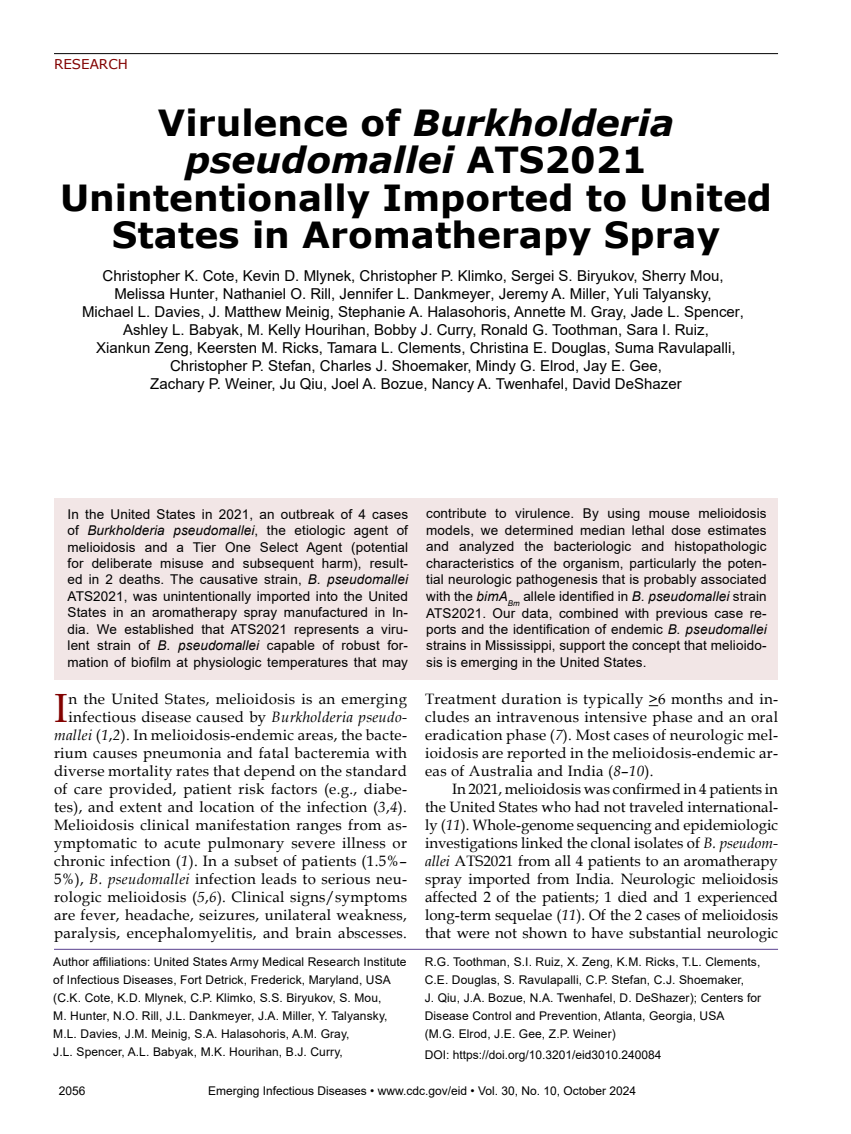
<style>
.page{position:relative;width:851px;height:1134px;background:#fff}
.page>*{position:absolute;margin:0;border:0;box-sizing:border-box;transform-origin:0 0}
.t1{font:40.8px "Book Antiqua";color:#820200}
.t2{font:700 36px/37.5px "Verdana";color:#000;text-align:center}
.t3{font:15px/18px "Book Antiqua";letter-spacing:.02em;color:#000;text-align:justify}
.t4{font:15px/18px "Arial";color:#000;text-align:center}
.t5{font:13.5px/16.5px "Arial";letter-spacing:.01em;color:#000;text-align:justify}
.t6{font:13.5px "Verdana";color:#820200}
.t7{font:12px/18px "Arial";letter-spacing:.01em;color:#000}
.s1{font-style:italic}
</style>
<div class="page">
<hr style="left:54px;top:53px;width:724px;height:1px;background:#000">
<div style="left:55px;top:498px;width:723px;height:181px;background:#f2e6e6"></div>
<hr style="left:54px;top:949px;width:724px;height:1px;background:#5a408e">
<p class="t6" style="left:54px;top:55px;width:75px">RESEARCH</p>
<h2 class="t2" style="left:60px;top:103px;width:713px">Virulence of <span class="s1">Burkholderia pseudomallei</span> ATS2021<br>Unintentionally Imported to United<br>States in Aromatherapy Spray</h2>
<p class="t4" style="left:82px;top:267px;width:663px">Christopher K. Cote, Kevin D. Mlynek, Christopher P. Klimko, Sergei S. Biryukov, Sherry Mou, Melissa Hunter, Nathaniel O. Rill, Jennifer L. Dankmeyer, Jeremy A. Miller, Yuli Talyansky,<br>Michael L. Davies, J. Matthew Meinig, Stephanie A. Halasohoris, Annette M. Gray, Jade L. Spencer, Ashley L. Babyak, M. Kelly Hourihan, Bobby J. Curry, Ronald G. Toothman, Sara I. Ruiz,<br>Xiankun Zeng, Keersten M. Ricks, Tamara L. Clements, Christina E. Douglas, Suma Ravulapalli, Christopher P. Stefan, Charles J. Shoemaker, Mindy G. Elrod, Jay E. Gee,<br>Zachary P. Weiner, Ju Qiu, Joel A. Bozue, Nancy A. Twenhafel, David DeShazer</p>
<p class="t5" style="left:68px;top:505px;width:342px">In the United States in 2021, an outbreak of 4 cases of <span class="s1">Burkholderia pseudomallei</span>, the etiologic agent of melioidosis and a Tier One Select Agent (potential for deliberate misuse and subsequent harm), result&shy;ed in 2 deaths. The causative strain, <span class="s1">B. pseudomallei </span>ATS2021, was unintentionally imported into the United States in an aromatherapy spray manufactured in In&shy;dia. We established that ATS2021 represents a viru&shy;lent strain of <span class="s1">B. pseudomallei</span> capable of robust for&shy;mation of biofilm at physiologic temperatures that may</p>
<p class="t5" style="left:426px;top:505px;width:342px">contribute to virulence. By using mouse melioidosis models, we determined median lethal dose estimates and analyzed the bacteriologic and histopathologic characteristics of the organism, particularly the poten&shy;tial neurologic pathogenesis that is probably associated with the <span class="s1">bimA</span><sub>Bm</sub> allele identified in <span class="s1">B. pseudomallei</span> strain ATS2021. Our data, combined with previous case re&shy;ports and the identification of endemic <span class="s1">B. pseudomallei </span>strains in Mississippi, support the concept that melioido&shy;sis is emerging in the United States.</p>
<p class="t3" style="left:54px;top:689px;width:354px;text-align:right">n the United States, melioidosis is an emerging infectious disease caused by <span class="s1">Burkholderia pseudo&shy;mallei</span> (<span class="s1">1</span>,<span class="s1">2</span>). In melioidosis-endemic areas, the bacte&shy;rium causes pneumonia and fatal bacteremia with diverse mortality rates that depend on the standard of care provided, patient risk factors (e.g., diabe&shy;tes), and extent and location of the infection (<span class="s1">3</span>,<span class="s1">4</span>).<br>Melioidosis clinical manifestation ranges from as&shy;ymptomatic to acute pulmonary severe illness or chronic infection (<span class="s1">1</span>). In a subset of patients (1.5%– 5%), <span class="s1">B. pseudomallei</span> infection leads to serious neu&shy;rologic melioidosis (<span class="s1">5</span>,<span class="s1">6</span>). Clinical signs/symptoms are fever, headache, seizures, unilateral weakness, paralysis, encephalomyelitis, and brain abscesses.</p>
<p class="t3" style="left:425px;top:689px;width:354px">Treatment duration is typically &gt;6 months and in&shy;cludes an intravenous intensive phase and an oral eradication phase (<span class="s1">7</span>). Most cases of neurologic mel&shy;ioidosis are reported in the melioidosis-endemic ar&shy;eas of Australia and India (<span class="s1">8</span>–<span class="s1">10</span>).</p>
<h1 class="t1" style="left:54px;top:680px;width:15px">I</h1>
<p class="t3" style="left:425px;top:779px;width:354px;text-indent:27px">In 2021, melioidosis was confirmed in 4 patients in the United States who had not traveled international&shy;ly (<span class="s1">11</span>). Whole-genome sequencing and epidemiologic investigations linked the clonal isolates of <span class="s1">B. pseudom&shy;allei</span> ATS2021 from all 4 patients to an aromatherapy spray imported from India. Neurologic melioidosis affected 2 of the patients; 1 died and 1 experienced long-term sequelae (<span class="s1">11</span>). Of the 2 cases of melioidosis that were not shown to have substantial neurologic</p>
<p class="t7" style="left:53px;top:953px;width:355px">Author affiliations: United States Army Medical Research Institute of Infectious Diseases, Fort Detrick, Frederick, Maryland, USA (C.K. Cote, K.D. Mlynek, C.P. Klimko, S.S. Biryukov, S. Mou,<br>M. Hunter, N.O. Rill, J.L. Dankmeyer, J.A. Miller, Y. Talyansky, M.L. Davies, J.M. Meinig, S.A. Halasohoris, A.M. Gray,<br>J.L. Spencer, A.L. Babyak, M.K. Hourihan, B.J. Curry,</p>
<p class="t7" style="left:424px;top:953px;width:338px">R.G. Toothman, S.I. Ruiz, X. Zeng, K.M. Ricks, T.L. Clements, C.E. Douglas, S. Ravulapalli, C.P. Stefan, C.J. Shoemaker,<br>J. Qiu, J.A. Bozue, N.A. Twenhafel, D. DeShazer); Centers for Disease Control and Prevention, Atlanta, Georgia, USA<br>(M.G. Elrod, J.E. Gee, Z.P. Weiner)</p>
<p class="t7" style="left:424px;top:1046px;width:238px">DOI: https://doi.org/10.3201/eid3010.240084</p>
<p class="t7" style="left:59px;top:1082px;width:28px">2056</p>
<p class="t7" style="left:208px;top:1082px;width:429px">Emerging Infectious Diseases • www.cdc.gov/eid • Vol. 30, No. 10, October 2024</p>
</div>
